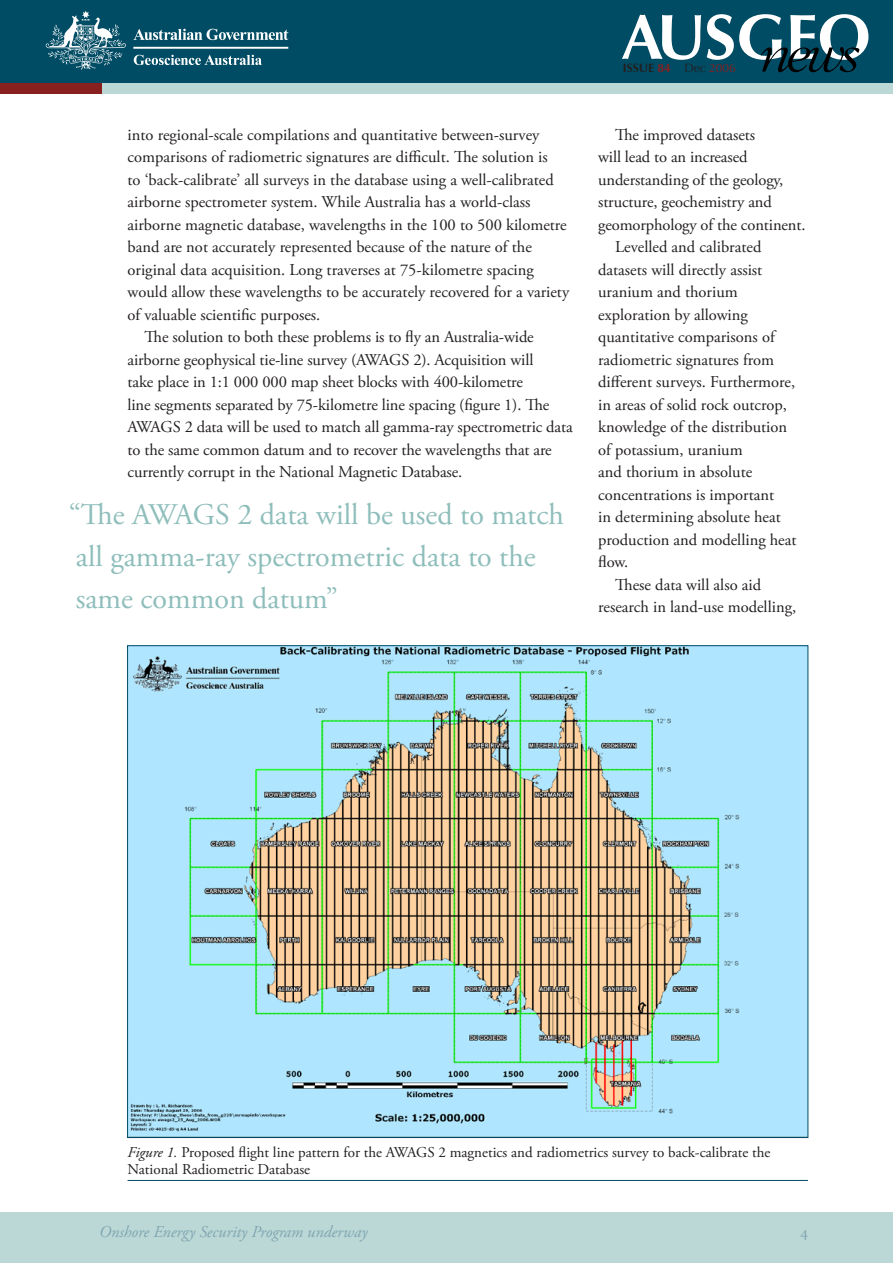
<style>
.page{position:relative;width:893px;height:1263px;background:#fff}
.page>*{position:absolute;margin:0;border:0;box-sizing:border-box;transform-origin:0 0}
.pull_quote{font:30px/42px "Adobe Garamond Pro";color:#8ebebb}
.body{font:16.5px/22.5px "Adobe Garamond Pro";color:#231f20}
.page_number{font:italic 16.5px "Adobe Garamond Pro";color:#80a5b1}
.t1{font:15px/16.5px "Adobe Garamond Pro";color:#231f20}
.t2{font:700 12px "Optima";color:#231f20}
.s1{color:#88201f}
.s2{font-weight:400}
.s3{font-weight:400;color:#88201f}
.s4{font-style:italic}
</style>
<div class="page">
<div style="left:0;top:13px;width:893px;height:81px;background:#bbd8d6"></div>
<div style="left:0;top:12px;width:101px;height:81px;background:#88201f"></div>
<div style="left:0;top:0;width:893px;height:82px;background:#004c64"></div>
<svg style="left:133px;top:29px;width:155px;height:11px"></svg>
<svg style="left:46px;top:11px;width:80px;height:59px"></svg>
<hr style="left:133px;top:47px;width:155px;height:2px;background:#fff">
<svg style="left:134px;top:55px;width:128px;height:10px"></svg>
<div style="left:0;top:1212px;width:893px;height:51px;background:#bbd8d6"></div>
<svg style="left:622px;top:15px;width:79px;height:45px"></svg>
<svg style="left:707px;top:14px;width:161px;height:58px"></svg>
<img style="left:129px;top:647px;width:677px;height:489px">
<hr style="left:128px;top:1180px;width:680px;height:1px;background:#004c64">
<p class="body" style="left:128px;top:124px;width:443px">into regional-scale compilations and quantitative between-survey comparisons of radiometric signatures are difficult. The solution is<br>to ‘back-calibrate’ all surveys in the database using a well-calibrated airborne spectrometer system. While Australia has a world-class airborne magnetic database, wavelengths in the 100 to 500 kilometre band are not accurately represented because of the nature of the original data acquisition. Long traverses at 75-kilometre spacing would allow these wavelengths to be accurately recovered for a variety of valuable scientific purposes.</p>
<p class="body" style="left:128px;top:326px;width:447px;text-indent:17px">The solution to both these problems is to fly an Australia-wide airborne geophysical tie-line survey (AWAGS 2). Acquisition will<br>take place in 1:1 000 000 map sheet blocks with 400-kilometre<br>line segments separated by 75-kilometre line spacing (figure 1). The AWAGS 2 data will be used to match all gamma-ray spectrometric data to the same common datum and to recover the wavelengths that are currently corrupt in the National Magnetic Database.</p>
<p class="pull_quote" style="left:69px;top:495px;width:496px">“The AWAGS 2 data will be used to match all gamma-ray spectrometric data to the same common datum”</p>
<p class="t2" style="left:623px;top:61px;width:114px">ISSUE <span class="s1">84</span> <span class="s2">Dec</span> <span class="s3">2006</span></p>
<p class="body" style="left:598px;top:124px;width:209px;text-indent:17px">The improved datasets<br>will lead to an increased understanding of the geology, structure, geochemistry and geomorphology of the continent.</p>
<p class="body" style="left:598px;top:236px;width:200px;text-indent:17px">Levelled and calibrated datasets will directly assist uranium and thorium exploration by allowing quantitative comparisons of radiometric signatures from different surveys. Furthermore, in areas of solid rock outcrop, knowledge of the distribution of potassium, uranium<br>and thorium in absolute concentrations is important<br>in determining absolute heat production and modelling heat flow.</p>
<p class="body" style="left:598px;top:574px;width:199px;text-indent:17px">These data will also aid research in land-use modelling,</p>
<p class="t1" style="left:128px;top:1145px;width:644px"><span class="s4">Figure 1.</span> Proposed flight line pattern for the AWAGS 2 magnetics and radiometrics survey to back-calibrate the<br>National Radiometric Database</p>
<p class="page_number" style="left:99px;top:1221px;width:270px">Onshore Energy Security Program underway</p>
</div>
